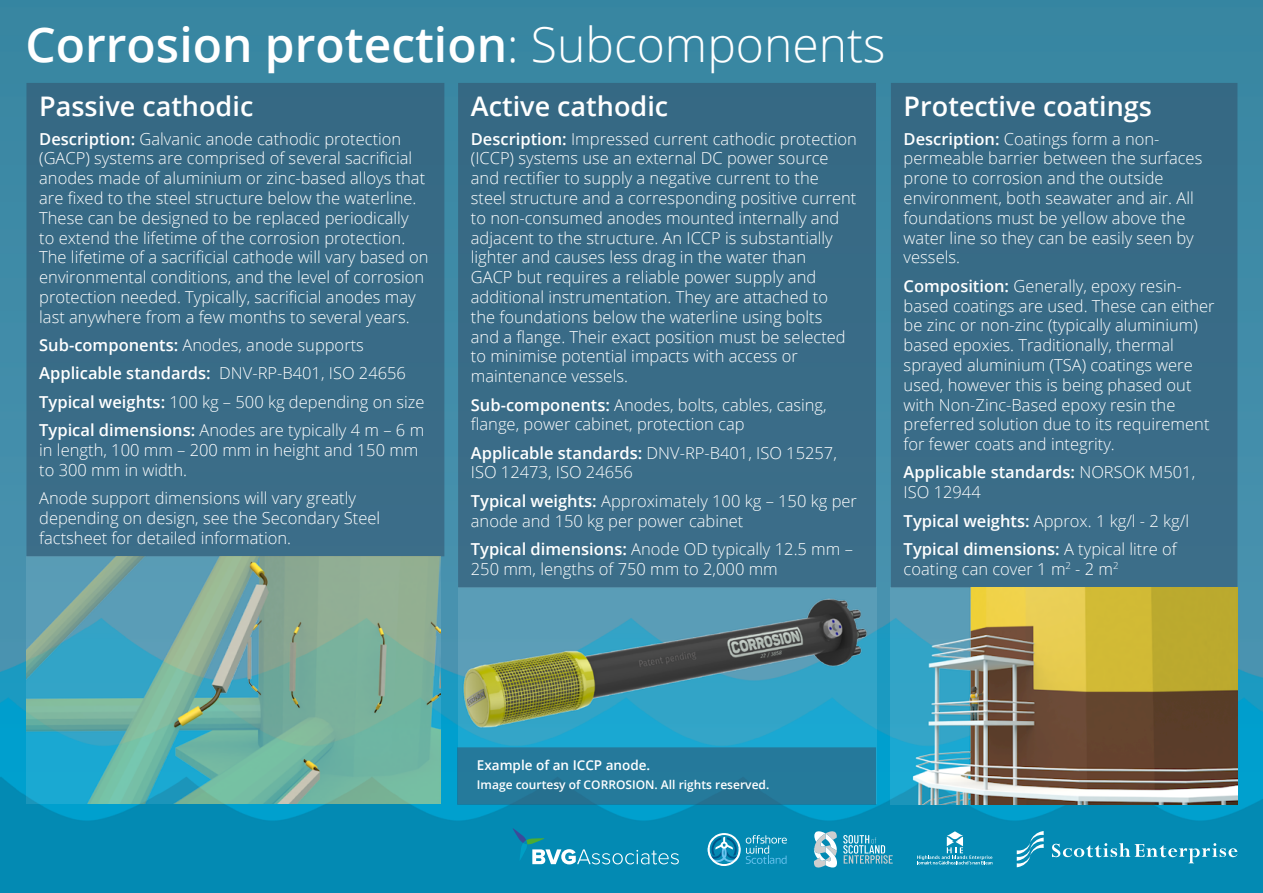
<style>
.page{position:relative;width:1263px;height:893px;background:#fff}
.page>*{position:absolute;margin:0;border:0;box-sizing:border-box;transform-origin:0 0}
.t1{font:600 48px "Open Sans";color:#fff}
.t2{font:600 27px "Open Sans";color:#fff}
.t3{font:300 16.5px/19.8px "Open Sans";color:#fff}
.t4{font:600 16.5px/19.8px "Open Sans";color:#fff}
.t5{font:600 13.5px "Open Sans";color:#fff}
.t6{font:600 12px "Open Sans";color:#fff}
.s1{font-weight:300}
.s2{font-weight:600}
</style>
<div class="page">
<img style="left:0;top:0;width:1263px;height:893px">
<svg style="left:917px;top:831px;width:75px;height:33px;background:#269abd"></svg>
<svg style="left:708px;top:833px;width:79px;height:33px;background:#319dc0"></svg>
<svg style="left:1017px;top:831px;width:220px;height:36px;background:#1f97bb"></svg>
<svg style="left:843px;top:835px;width:50px;height:29px"></svg>
<svg style="left:814px;top:831px;width:23px;height:36px"></svg>
<svg style="left:513px;top:828px;width:166px;height:36px;background:#2197ba"></svg>
<div style="left:891px;top:83px;width:346px;height:504px;background:#396b87"></div>
<div style="left:26px;top:83px;width:418px;height:473px;background:#386b86"></div>
<div style="left:458px;top:83px;width:418px;height:504px;background:#396b87"></div>
<img style="left:26px;top:556px;width:414px;height:247px">
<img style="left:458px;top:587px;width:418px;height:160px">
<svg style="left:457px;top:747px;width:419px;height:58px;background:#24789a"></svg>
<img style="left:891px;top:587px;width:346px;height:218px">
<h1 class="t1" style="left:26px;top:12px;width:861px">Corrosion protection<span class="s1">: Subcomponents</span></h1>
<h2 class="t2" style="left:39px;top:88px;width:216px">Passive cathodic</h2>
<p class="t3" style="left:39px;top:128px;width:391px"><span class="s2">Description:</span> Galvanic anode cathodic protection (GACP) systems are comprised of several sacrificial anodes made of aluminium or zinc-based alloys that are fixed to the steel structure below the waterline.<br>These can be designed to be replaced periodically<br>to extend the lifetime of the corrosion protection.<br>The lifetime of a sacrificial cathode will vary based on environmental conditions, and the level of corrosion protection needed. Typically, sacrificial anodes may last anywhere from a few months to several years.</p>
<p class="t3" style="left:39px;top:335px;width:326px"><span class="s2">Sub-components:</span> Anodes, anode supports</p>
<p class="t4" style="left:39px;top:363px;width:368px">Applicable standards: <span class="s1">DNV-RP-B401, ISO 24656</span></p>
<p class="t3" style="left:39px;top:391px;width:387px"><span class="s2">Typical weights:</span> 100 kg – 500 kg depending on size</p>
<p class="t3" style="left:39px;top:420px;width:386px"><span class="s2">Typical dimensions:</span> Anodes are typically 4 m – 6 m in length, 100 mm – 200 mm in height and 150 mm to 300 mm in width.</p>
<p class="t3" style="left:39px;top:488px;width:343px">Anode support dimensions will vary greatly depending on design, see the Secondary Steel factsheet for detailed information.</p>
<h2 class="t2" style="left:471px;top:88px;width:199px">Active cathodic</h2>
<p class="t3" style="left:471px;top:128px;width:388px"><span class="s2">Description:</span> Impressed current cathodic protection (ICCP) systems use an external DC power source and rectifier to supply a negative current to the steel structure and a corresponding positive current to non-consumed anodes mounted internally and adjacent to the structure. An ICCP is substantially lighter and causes less drag in the water than<br>GACP but requires a reliable power supply and additional instrumentation. They are attached to<br>the foundations below the waterline using bolts<br>and a flange. Their exact position must be selected to minimise potential impacts with access or maintenance vessels.</p>
<p class="t3" style="left:471px;top:394px;width:357px"><span class="s2">Sub-components:</span> Anodes, bolts, cables, casing, flange, power cabinet, protection cap</p>
<p class="t3" style="left:471px;top:442px;width:368px"><span class="s2">Applicable standards:</span> DNV-RP-B401, ISO 15257,<br>ISO 12473, ISO 24656</p>
<p class="t3" style="left:471px;top:490px;width:388px"><span class="s2">Typical weights:</span> Approximately 100 kg – 150 kg per anode and 150 kg per power cabinet</p>
<p class="t3" style="left:471px;top:539px;width:384px"><span class="s2">Typical dimensions:</span> Anode OD typically 12.5 mm –<br>250 mm, lengths of 750 mm to 2,000 mm</p>
<h2 class="t2" style="left:904px;top:88px;width:250px">Protective coatings</h2>
<p class="t3" style="left:904px;top:128px;width:300px"><span class="s2">Description:</span> Coatings form a non&shy;permeable barrier between the surfaces prone to corrosion and the outside environment, both seawater and air. All foundations must be yellow above the water line so they can be easily seen by vessels.</p>
<p class="t3" style="left:904px;top:275px;width:312px"><span class="s2">Composition:</span> Generally, epoxy resin&shy;based coatings are used. These can either be zinc or non-zinc (typically aluminium) based epoxies. Traditionally, thermal sprayed aluminium (TSA) coatings were used, however this is being phased out with Non-Zinc-Based epoxy resin the preferred solution due to its requirement for fewer coats and integrity.</p>
<p class="t4" style="left:904px;top:462px;width:293px">Applicable standards: <span class="s1">NORSOK M501,<br>ISO 12944</span></p>
<p class="t3" style="left:904px;top:510px;width:287px"><span class="s2">Typical weights:</span> Approx. 1 kg/l - 2 kg/l</p>
<p class="t3" style="left:904px;top:539px;width:275px"><span class="s2">Typical dimensions:</span> A typical litre of coating can cover 1 m<sup>2</sup> - 2 m<sup>2</sup></p>
<p class="t5" style="left:477px;top:756px;width:175px">Example of an ICCP anode.</p>
<p class="t6" style="left:477px;top:776px;width:294px">Image courtesy of CORROSION. All rights reserved.</p>
</div>
